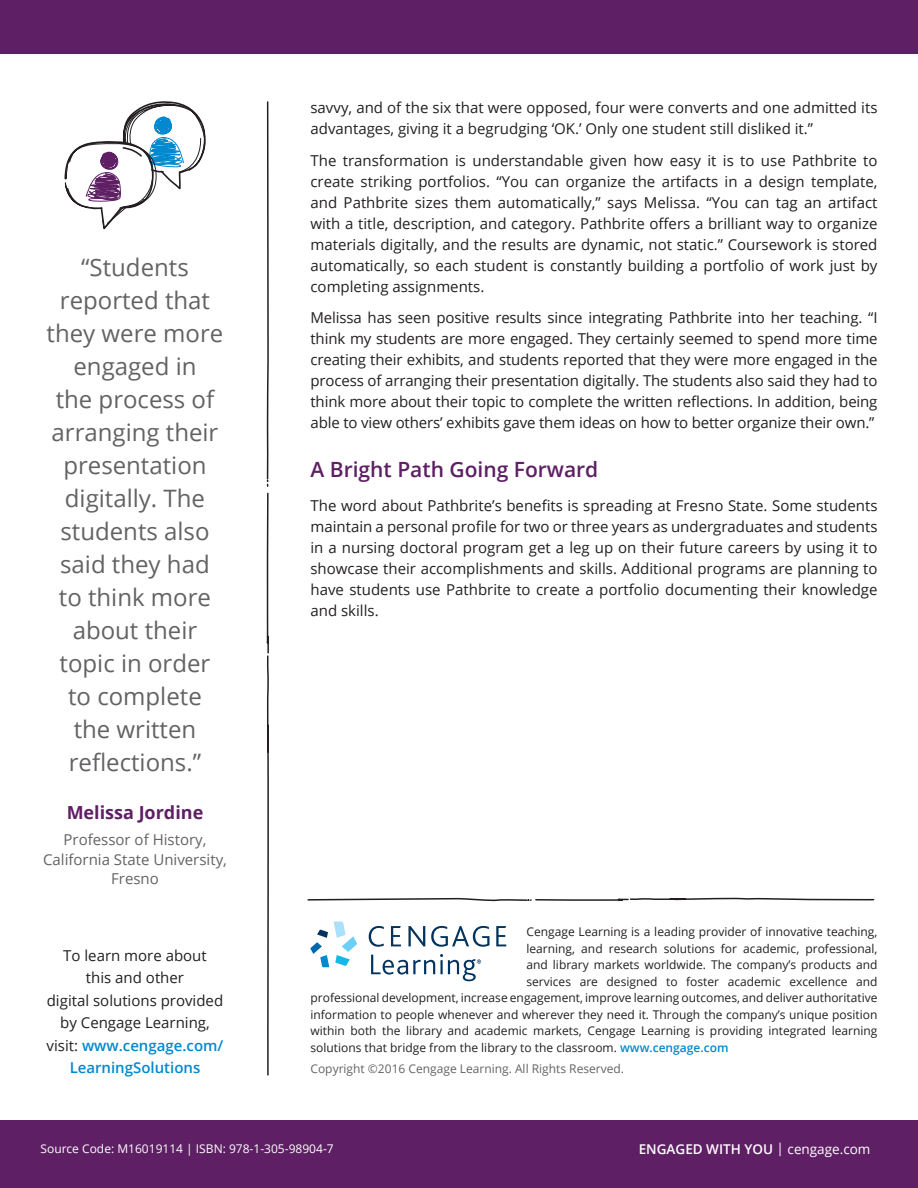
<style>
.page{position:relative;width:918px;height:1188px;background:#fff}
.page>*{position:absolute;margin:0;border:0;box-sizing:border-box;transform-origin:0 0}
.t1{font:24px/33px "Open Sans";color:#636366;text-align:center}
.t2{font:600 21px "Open Sans";color:#5e1f64}
.t3{font:700 18px "Open Sans";color:#5e1f64}
.t4{font:15px/21px "Open Sans";color:#231f20;text-align:justify}
.t5{font:15px/19.5px "Open Sans";color:#636366;text-align:center}
.t6{font:600 13.5px "Open Sans";color:#fff}
.t7{font:12px "Open Sans";color:#231f20}
.t8{font:12px "Open Sans";color:#636366}
.t9{font:12px "Open Sans";color:#fff}
.s1{font-weight:600;color:#0089cf}
.s2{font-weight:400}
</style>
<div class="page">
<div style="left:0;top:0;width:918px;height:54px;background:#5e1f64"></div>
<div style="left:0;top:1120px;width:918px;height:68px;background:#5e1f64"></div>
<svg style="left:266px;top:101px;width:3px;height:975px"></svg>
<svg style="left:64px;top:101px;width:142px;height:129px"></svg>
<svg style="left:310px;top:922px;width:47px;height:45px"></svg>
<svg style="left:369px;top:926px;width:15px;height:21px"></svg>
<svg style="left:391px;top:926px;width:10px;height:20px"></svg>
<svg style="left:408px;top:926px;width:17px;height:20px"></svg>
<svg style="left:431px;top:926px;width:59px;height:21px"></svg>
<svg style="left:496px;top:926px;width:10px;height:20px"></svg>
<svg style="left:371px;top:954px;width:110px;height:27px"></svg>
<svg style="left:307px;top:897px;width:568px;height:5px"></svg>
<h1 class="t1" style="left:47px;top:250px;width:178px">“Students reported that they were more engaged in<br>the process of arranging their presentation digitally. The students also said they had to think more about their topic in order to complete<br>the written reflections.”</h1>
<p class="t3" style="left:67px;top:800px;width:138px">Melissa Jordine</p>
<p class="t5" style="left:43px;top:829px;width:185px">Professor of History,<br>California State University,<br>Fresno</p>
<p class="t4" style="left:47px;top:944px;width:178px;line-height:22.5px;text-align:center">To learn more about<br>this and other<br>digital solutions provided by Cengage Learning, visit: <span class="s1">www.cengage.com/<br>LearningSolutions</span></p>
<p class="t4" style="left:310px;top:96px;width:568px">savvy, and of the six that were opposed, four were converts and one admitted its advantages, giving it a begrudging ‘OK.’ Only one student still disliked it.”</p>
<p class="t4" style="left:310px;top:149px;width:569px">The transformation is understandable given how easy it is to use Pathbrite to create striking portfolios. “You can organize the artifacts in a design template, and Pathbrite sizes them automatically,” says Melissa. “You can tag an artifact with a title, description, and category. Pathbrite offers a brilliant way to organize materials digitally, and the results are dynamic, not static.” Coursework is stored automatically, so each student is constantly building a portfolio of work just by completing assignments.</p>
<p class="t4" style="left:310px;top:307px;width:569px">Melissa has seen positive results since integrating Pathbrite into her teaching. “I think my students are more engaged. They certainly seemed to spend more time creating their exhibits, and students reported that they were more engaged in the process of arranging their presentation digitally. The students also said they had to think more about their topic to complete the written reflections. In addition, being able to view others’ exhibits gave them ideas on how to better organize their own.”</p>
<h2 class="t2" style="left:310px;top:455px;width:289px">A Bright Path Going Forward</h2>
<p class="t4" style="left:310px;top:495px;width:569px">The word about Pathbrite’s benefits is spreading at Fresno State. Some students maintain a personal profile for two or three years as undergraduates and students in a nursing doctoral program get a leg up on their future careers by using it to showcase their accomplishments and skills. Additional programs are planning to have students use Pathbrite to create a portfolio documenting their knowledge and skills.</p>
<p class="t7" style="left:527px;top:923px;width:352px">Cengage Learning is a leading provider of innovative teaching,</p>
<p class="t7" style="left:527px;top:940px;width:352px">learning, and research solutions for academic, professional,</p>
<p class="t7" style="left:527px;top:956px;width:352px">and library markets worldwide. The company’s products and</p>
<p class="t7" style="left:527px;top:973px;width:352px">services are designed to foster academic excellence and</p>
<p class="t7" style="left:311px;top:989px;width:569px">professional development, increase engagement, improve learning outcomes, and deliver authoritative</p>
<p class="t7" style="left:311px;top:1006px;width:569px">information to people whenever and wherever they need it. Through the company’s unique position</p>
<p class="t7" style="left:311px;top:1022px;width:569px">within both the library and academic markets, Cengage Learning is providing integrated learning</p>
<p class="t7" style="left:311px;top:1039px;width:420px">solutions that bridge from the library to the classroom. <span class="s1">www.cengage.com</span></p>
<p class="t8" style="left:311px;top:1061px;width:315px">Copyright ©2016 Cengage Learning. All Rights Reserved.</p>
<p class="t9" style="left:40px;top:1140px;width:295px">Source Code: M16019114 | ISBN: 978-1-305-98904-7</p>
<p class="t6" style="left:639px;top:1140px;width:233px">ENGAGED WITH YOU <span class="s2">| cengage.com</span></p>
</div>
